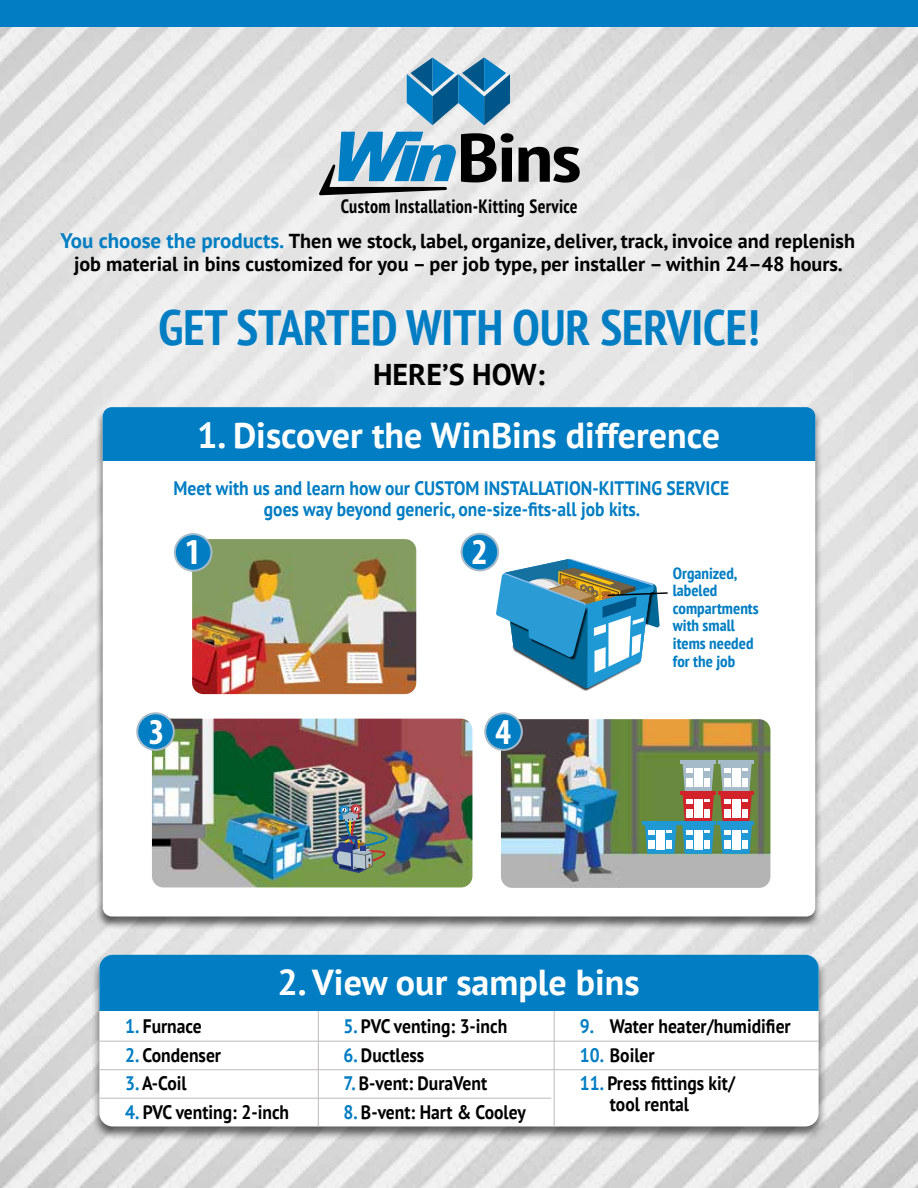
<style>
.page{position:relative;width:918px;height:1188px;background:#fff}
.page>*{position:absolute;margin:0;border:0;box-sizing:border-box;transform-origin:0 0}
.t1{font:700 condensed 68.25px "PT Sans";color:#000;scale:1.25 1}
.t2{font:700 condensed 49.5px "PT Sans";color:#007dc3}
.t3{font:700 condensed 36.75px "Myriad Pro";color:#fff}
.t4{font:700 36px "PT Sans";color:#fff}
.t5{font:700 30px "PT Sans";color:#000}
.t6{font:700 20.1px/23.2px "PT Sans";color:#000;text-align:center}
.t7{font:700 19.5px/21px "PT Sans";color:#000;scale:.9 1}
.t8{font:700 19.5px/21px "PT Sans";color:#007dc3;text-align:center;scale:.9 1}
.t9{font:700 condensed 19.35px "PT Sans";letter-spacing:.02em;color:#000;scale:.94 1}
.t10{font:700 condensed 16.2px/17.5px "PT Sans";color:#007dc3;scale:1.04 1}
.s1{font-size:21px;color:#007dc3}
.s2{color:#007dc3}
</style>
<div class="page">
<img style="left:0;top:27px;width:918px;height:1161px">
<div style="left:96px;top:406px;width:726px;height:524px;background:#000;opacity:.6"></div>
<div style="left:103px;top:407px;width:712px;height:510px;background:#fff;border-radius:9px"></div>
<div style="left:103px;top:407px;width:712px;height:54px;background:#007dc3"></div>
<div style="left:91px;top:953px;width:736px;height:189px;background:#000;opacity:.6"></div>
<div style="left:99px;top:955px;width:720px;height:172px;background:#fff;border-radius:14px"></div>
<hr style="left:99px;top:1069px;width:720px;height:1px;background:#bdbbbc">
<hr style="left:99px;top:1098px;width:452px;height:1px;background:#bdbbbc">
<hr style="left:318px;top:1002px;width:1px;height:124px;background:#bdbbbc">
<hr style="left:554px;top:1006px;width:1px;height:120px;background:#bdbbbc">
<hr style="left:99px;top:1041px;width:720px;height:1px;background:#bdbbbc">
<div style="left:99px;top:955px;width:720px;height:56px;background:#007dc3"></div>
<svg style="left:319px;top:132px;width:137px;height:63px;background:#69a1c1"></svg>
<svg style="left:407px;top:57px;width:103px;height:68px;background:#5497bd"></svg>
<img style="left:153px;top:720px;width:318px;height:166px">
<div style="left:150px;top:717px;width:324px;height:172px;border:2px solid #fff;border-radius:12px"></div>
<img style="left:193px;top:540px;width:222px;height:153px">
<div style="left:190px;top:537px;width:228px;height:159px;border:2px solid #fff;border-radius:12px"></div>
<div style="left:503px;top:561px;width:149px;height:130px;background:#000;opacity:.76"></div>
<svg style="left:496px;top:558px;width:172px;height:130px"></svg>
<img style="left:502px;top:721px;width:267px;height:165px">
<div style="left:499px;top:718px;width:273px;height:171px;border:2px solid #fff;border-radius:12px"></div>
<hr style="left:680px;top:760px;width:36px;height:3px;background:#a6bbca">
<hr style="left:718px;top:760px;width:36px;height:3px;background:#a6bbca">
<hr style="left:642px;top:822px;width:36px;height:3px;background:#1e99d6">
<hr style="left:680px;top:791px;width:36px;height:3px;background:#d2232a">
<hr style="left:680px;top:822px;width:36px;height:3px;background:#1e99d6">
<svg style="left:645px;top:763px;width:69px;height:91px"></svg>
<hr style="left:718px;top:791px;width:36px;height:3px;background:#d2232a">
<svg style="left:720px;top:763px;width:32px;height:91px"></svg>
<hr style="left:717px;top:822px;width:37px;height:3px;background:#1e99d6">
<div style="left:137px;top:713px;width:37px;height:37px;background:#007dc3;border-radius:50%"></div>
<div style="left:136px;top:712px;width:39px;height:39px;border:2px solid #a6bbca;border-radius:50%"></div>
<div style="left:175px;top:534px;width:36px;height:37px;background:#007dc3;border-radius:50%"></div>
<div style="left:174px;top:533px;width:38px;height:39px;border:2px solid #a6bbca;border-radius:50%"></div>
<div style="left:462px;top:534px;width:36px;height:36px;background:#007dc3;border-radius:50%"></div>
<div style="left:461px;top:533px;width:38px;height:38px;border:2px solid #a6bbca;border-radius:50%"></div>
<div style="left:485px;top:713px;width:37px;height:37px;background:#007dc3;border-radius:50%"></div>
<div style="left:484px;top:712px;width:39px;height:39px;border:2px solid #a6bbca;border-radius:50%"></div>
<div style="left:0;top:0;width:918px;height:27px;background:#007dc3"></div>
<img style="left:332px;top:798px;width:85px;height:75px">
<h1 class="t1" style="left:457px;top:112px;width:101px">Bins</h1>
<p class="t9" style="left:341px;top:193px;width:254px">Custom Installation-Kitting Service</p>
<p class="t6" style="left:61px;top:229px;width:796px"><span class="s1">You choose the products.</span> Then we stock, label, organize, deliver, track, invoice and replenish job material in bins customized for you – per job type, per installer – within 24–48 hours.</p>
<h2 class="t2" style="left:159px;top:294px;width:602px">GET STARTED WITH OUR SERVICE!</h2>
<h3 class="t5" style="left:373px;top:355px;width:173px">HERE’S HOW:</h3>
<h3 class="t4" style="left:197px;top:411px;width:524px">1. Discover the WinBins difference</h3>
<p class="t8" style="left:174px;top:477px;width:619px">Meet with us and learn how our CUSTOM INSTALLATION-KITTING SERVICE goes way beyond generic, one-size-fits-all job kits.</p>
<h3 class="t3" style="left:185px;top:529px;width:17px">1</h3>
<h3 class="t3" style="left:472px;top:528px;width:17px">2</h3>
<h3 class="t3" style="left:149px;top:709px;width:17px">3</h3>
<h3 class="t3" style="left:496px;top:709px;width:17px">4</h3>
<p class="t10" style="left:673px;top:564px;width:84px">Organized, labeled compartments with small items needed for the job</p>
<h3 class="t4" style="left:278px;top:959px;width:364px">2. View our sample bins</h3>
<p class="t7" style="left:125px;top:1016px;width:87px"><span class="s2">1.</span> Furnace</p>
<p class="t7" style="left:125px;top:1044px;width:108px"><span class="s2">2.</span> Condenser</p>
<p class="t7" style="left:125px;top:1073px;width:70px"><span class="s2">3.</span> A-Coil</p>
<p class="t7" style="left:125px;top:1101px;width:184px"><span class="s2">4.</span> PVC venting: 2-inch</p>
<p class="t7" style="left:343px;top:1016px;width:184px"><span class="s2">5.</span> PVC venting: 3-inch</p>
<p class="t7" style="left:343px;top:1044px;width:91px"><span class="s2">6.</span> Ductless</p>
<p class="t7" style="left:343px;top:1073px;width:161px"><span class="s2">7.</span> B-vent: DuraVent</p>
<p class="t7" style="left:343px;top:1101px;width:204px"><span class="s2">8.</span> B-vent: Hart &amp; Cooley</p>
<p class="t7" style="left:580px;top:1016px;width:236px"><span class="s2">9.</span> Water heater/humidifier</p>
<p class="t7" style="left:580px;top:1044px;width:85px"><span class="s2">10.</span> Boiler</p>
<p class="t7" style="left:610px;top:1073px;width:141px;text-indent:-30px"><span class="s2">11.</span> Press fittings kit/ tool rental</p>
</div>
